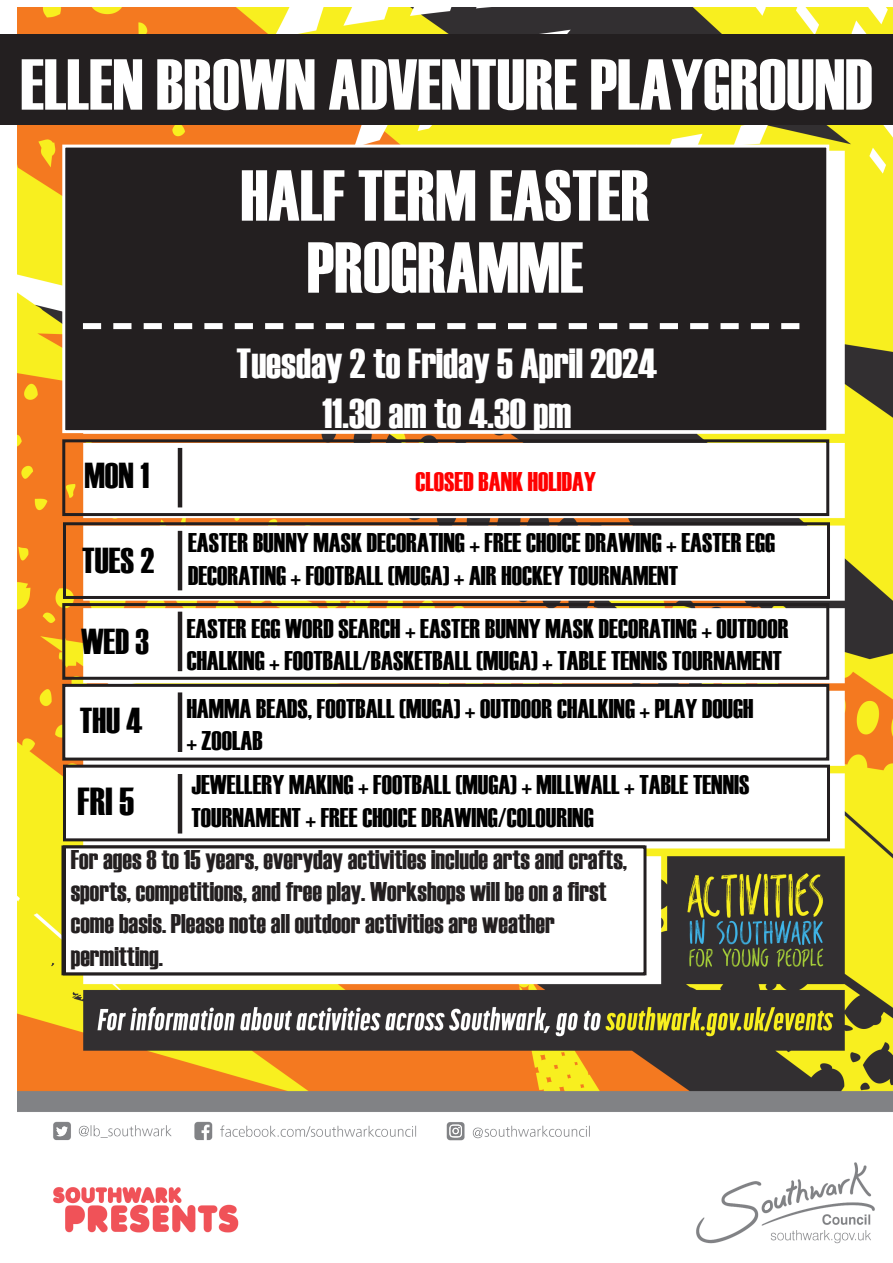
<style>
.page{position:relative;width:893px;height:1263px;background:#fff}
.page>*{position:absolute;margin:0;border:0;box-sizing:border-box;transform-origin:0 0}
.t1{font:72px/111px "Haettenschweiler";color:#fff;text-align:center}
.t2{font:42px/50.4px "Haettenschweiler";color:#fff;text-align:center}
.t3{font:39px "Haettenschweiler";color:#000}
.t4{font:36px "Haettenschweiler";color:#000}
.t5{font:27px/32.4px "Haettenschweiler";color:#000}
.t6{font:27px/32.4px "Haettenschweiler";color:#231f20}
.t7{font:27px "Haettenschweiler";color:#f00}
</style>
<div class="page">
<img style="left:17px;top:8px;width:876px;height:1236px">
<div style="left:64px;top:146px;width:764px;height:286px;background:#231f20"></div>
<div style="left:62px;top:145px;width:767px;height:288px;border:3px solid #fff"></div>
<div style="left:62px;top:439px;width:767px;height:77px;border:3px solid #231f20"></div>
<div style="left:63px;top:522px;width:767px;height:77px;border:3px solid #231f20"></div>
<div style="left:62px;top:603px;width:767px;height:77px;border:3px solid #231f20"></div>
<div style="left:64px;top:685px;width:764px;height:74px;background:#fff"></div>
<div style="left:62px;top:684px;width:767px;height:76px;border:3px solid #231f20"></div>
<div style="left:64px;top:766px;width:764px;height:74px;background:#fff"></div>
<div style="left:63px;top:765px;width:767px;height:76px;border:3px solid #231f20"></div>
<hr style="left:178px;top:448px;width:4px;height:59px;background:#231f20">
<hr style="left:178px;top:531px;width:4px;height:59px;background:#231f20">
<hr style="left:178px;top:612px;width:4px;height:59px;background:#231f20">
<hr style="left:178px;top:692px;width:4px;height:60px;background:#231f20">
<hr style="left:178px;top:774px;width:4px;height:59px;background:#231f20">
<svg style="left:83px;top:323px;width:716px;height:6px"></svg>
<div style="left:64px;top:847px;width:581px;height:127px;background:#fff"></div>
<div style="left:63px;top:845px;width:583px;height:130px;border:3px solid #231f20"></div>
<div style="left:0;top:34px;width:893px;height:90px;background:#231f20"></div>
<p class="t1" style="left:20px;top:25px;width:853px">ELLEN BROWN ADVENTURE PLAYGROUND<br>HALF TERM EASTER</p>
<h1 class="t1" style="left:307px;top:212px;width:278px">PROGRAMME</h1>
<h3 class="t4" style="left:84px;top:451px;width:66px">MON 1</h3>
<h3 class="t4" style="left:82px;top:536px;width:74px">TUES 2</h3>
<h3 class="t4" style="left:81px;top:617px;width:70px">WED 3</h3>
<h3 class="t4" style="left:80px;top:696px;width:64px">THU 4</h3>
<h3 class="t3" style="left:78px;top:775px;width:58px">FRI 5</h3>
<h2 class="t2" style="left:237px;top:338px;width:422px">Tuesday 2 to Friday 5 April 2024<br>11.30 am to 4.30 pm</h2>
<p class="t7" style="left:415px;top:463px;width:182px">CLOSED BANK HOLIDAY</p>
<p class="t5" style="left:188px;top:527px;width:588px">EASTER BUNNY MASK DECORATING + FREE CHOICE DRAWING + EASTER EGG<br>DECORATING + FOOTBALL (MUGA) + AIR HOCKEY TOURNAMENT</p>
<p class="t5" style="left:187px;top:612px;width:603px">EASTER EGG WORD SEARCH + EASTER BUNNY MASK DECORATING + OUTDOOR<br>CHALKING + FOOTBALL/BASKETBALL (MUGA) + TABLE TENNIS TOURNAMENT</p>
<p class="t5" style="left:187px;top:692px;width:568px">HAMMA BEADS, FOOTBALL (MUGA) + OUTDOOR CHALKING + PLAY DOUGH + ZOOLAB</p>
<p class="t5" style="left:191px;top:769px;width:560px">JEWELLERY MAKING + FOOTBALL (MUGA) + MILLWALL + TABLE TENNIS<br>TOURNAMENT + FREE CHOICE DRAWING/COLOURING</p>
<p class="t6" style="left:71px;top:843px;width:558px">For ages 8 to 15 years, everyday activities include arts and crafts, sports, competitions, and free play. Workshops will be on a first come basis. Please note all outdoor activities are weather permitting.</p>
</div>
